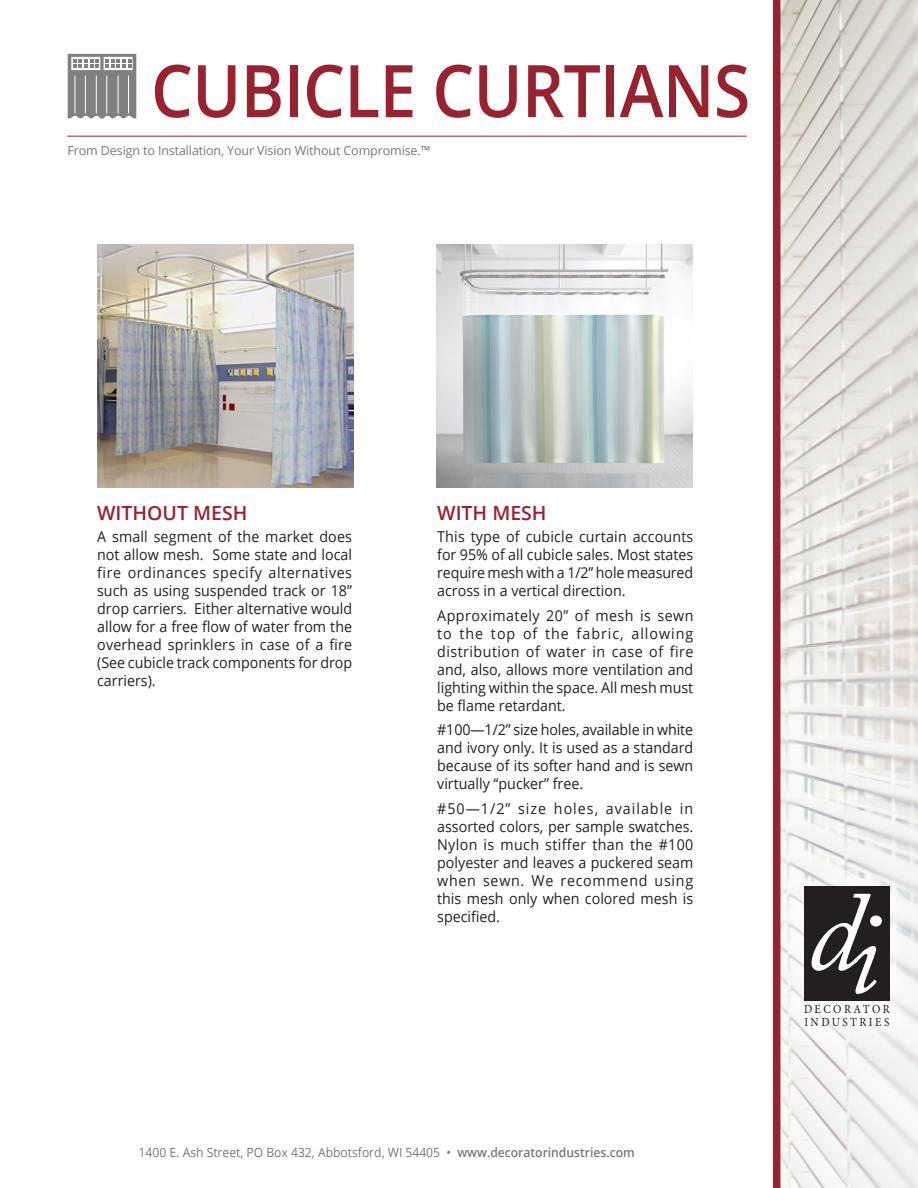
<style>
.page{position:relative;width:918px;height:1188px;background:#fff}
.page>*{position:absolute;margin:0;border:0;box-sizing:border-box;transform-origin:0 0}
.t1{font:600 72.6px "Open Sans";letter-spacing:-.01em;color:#98222e;scale:.91 1}
.t2{font:600 19.5px "Open Sans";color:#98222e}
.t3{font:15px/18px "Open Sans";color:#231f20;text-align:justify;scale:.95 1}
.t4{font:12.75px "Open Sans";color:#76787b;scale:.95 1}
.t5{font:12.6px "Open Sans";letter-spacing:-.01em;color:#76787b}
.t6{font:12.45px/12.5px "Minion Pro";letter-spacing:.22em;color:#231f20;scale:.9 1}
.s1{font-weight:600}
</style>
<div class="page">
<svg style="left:68px;top:54px;width:68px;height:65px;background:#939393"></svg>
<hr style="left:75px;top:76px;width:1px;height:37px;background:#fff">
<hr style="left:85px;top:76px;width:1px;height:37px;background:#fff">
<hr style="left:96px;top:76px;width:1px;height:37px;background:#fff">
<hr style="left:106px;top:76px;width:1px;height:37px;background:#fff">
<hr style="left:118px;top:76px;width:1px;height:37px;background:#fff">
<hr style="left:128px;top:76px;width:1px;height:37px;background:#fff">
<hr style="left:68px;top:136px;width:679px;height:1px;background:#98222e">
<img style="left:780px;top:0;width:138px;height:1188px">
<div style="left:776px;top:858px;width:142px;height:202px;background:#fff;opacity:.76"></div>
<div style="left:804px;top:886px;width:86px;height:114px;background:#231f20"></div>
<svg style="left:812px;top:894px;width:70px;height:100px"></svg>
<div style="left:773px;top:0;width:7px;height:1188px;background:#98222e"></div>
<img style="left:97px;top:244px;width:257px;height:243px">
<img style="left:436px;top:244px;width:257px;height:243px">
<h1 class="t1" style="left:151px;top:41px;width:660px">CUBICLE CURTIANS</h1>
<p class="t5" style="left:68px;top:142px;width:364px">From Design to Installation, Your Vision Without Compromise.™</p>
<h2 class="t2" style="left:97px;top:500px;width:152px">WITHOUT MESH</h2>
<p class="t3" style="left:97px;top:527px;width:270px">A small segment of the market does not allow mesh. Some state and local fire ordinances specify alternatives such as using suspended track or 18” drop carriers. Either alternative would allow for a free flow of water from the overhead sprinklers in case of a fire (See cubicle track components for drop carriers).</p>
<h2 class="t2" style="left:437px;top:500px;width:111px">WITH MESH</h2>
<p class="t3" style="left:437px;top:527px;width:271px">This type of cubicle curtain accounts for 95% of all cubicle sales. Most states require mesh with a 1/2” hole measured across in a vertical direction.</p>
<p class="t3" style="left:437px;top:606px;width:271px">Approximately 20” of mesh is sewn to the top of the fabric, allowing distribution of water in case of fire and, also, allows more ventilation and lighting within the space. All mesh must be flame retardant.</p>
<p class="t3" style="left:437px;top:721px;width:271px">#100—1/2” size holes, available in white and ivory only. It is used as a standard because of its softer hand and is sewn virtually “pucker” free.</p>
<p class="t3" style="left:437px;top:799px;width:271px">#50—1/2” size holes, available in assorted colors, per sample swatches.<br>Nylon is much stiffer than the #100 polyester and leaves a puckered seam when sewn. We recommend using this mesh only when colored mesh is specified.</p>
<p class="t4" style="left:139px;top:1143px;width:524px">1400 E. Ash Street, PO Box 432, Abbotsford, WI 54405 • <span class="s1">www.decoratorindustries.com</span></p>
<p class="t6" style="left:804px;top:1003px;width:97px">DECORATOR<br>INDUSTRIES</p>
</div>
